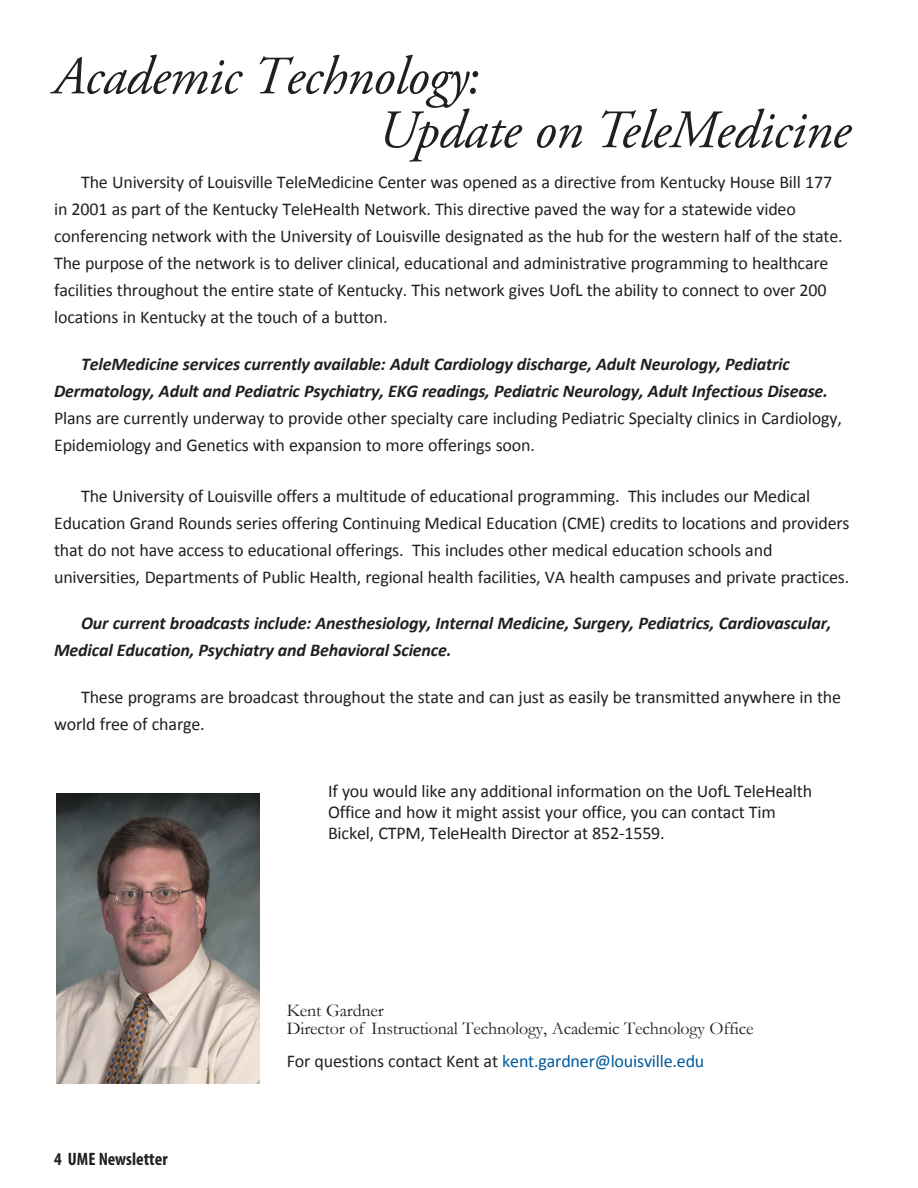
<style>
.page{position:relative;width:918px;height:1188px;background:#fff}
.page>*{position:absolute;margin:0;border:0;box-sizing:border-box;transform-origin:0 0}
.t1{font:italic 54px/53.8px "Adobe Garamond Pro";letter-spacing:-.01em;color:#231f20}
.t2{font:18px/27px "Calibri";letter-spacing:-.01em;color:#231f20}
.t3{font:italic 700 18px/27px "Calibri";letter-spacing:-.01em;color:#231f20}
.t4{font:18px/18px "Garamond";letter-spacing:-.01em;color:#231f20}
.t5{font:18px "Calibri";letter-spacing:-.01em;color:#00599b}
.t6{font:700 condensed 18px "Myriad Pro";color:#231f20}
.s1{font-family:"Minion Pro"}
.s2{color:#231f20}
</style>
<div class="page">
<img style="left:57px;top:793px;width:202px;height:291px">
<h1 class="t1" style="left:378px;top:51px;width:474px;text-indent:-324px">Academic Technology<span class="s1">:<br></span>Update on TeleMedicine</h1>
<p class="t2" style="left:54px;top:169px;width:790px;text-indent:27px">The University of Louisville TeleMedicine Center was opened as a directive from Kentucky House Bill 177 in 2001 as part of the Kentucky TeleHealth Network. This directive paved the way for a statewide video conferencing network with the University of Louisville designated as the hub for the western half of the state.<br>The purpose of the network is to deliver clinical, educational and administrative programming to healthcare facilities throughout the entire state of Kentucky. This network gives UofL the ability to connect to over 200 locations in Kentucky at the touch of a button.</p>
<p class="t3" style="left:54px;top:351px;width:775px;text-indent:27px">TeleMedicine services currently available: Adult Cardiology discharge, Adult Neurology, Pediatric<br>Dermatology, Adult and Pediatric Psychiatry, EKG readings, Pediatric Neurology, Adult Infectious Disease.</p>
<p class="t2" style="left:54px;top:405px;width:789px">Plans are currently underway to provide other specialty care including Pediatric Specialty clinics in Cardiology,<br>Epidemiology and Genetics with expansion to more offerings soon.</p>
<p class="t2" style="left:54px;top:482px;width:797px;text-indent:27px">The University of Louisville offers a multitude of educational programming. This includes our Medical Education Grand Rounds series offering Continuing Medical Education (CME) credits to locations and providers that do not have access to educational offerings. This includes other medical education schools and universities, Departments of Public Health, regional health facilities, VA health campuses and private practices.</p>
<p class="t3" style="left:54px;top:610px;width:779px;text-indent:27px">Our current broadcasts include: Anesthesiology, Internal Medicine, Surgery, Pediatrics, Cardiovascular,<br>Medical Education, Psychiatry and Behavioral Science.</p>
<p class="t2" style="left:54px;top:684px;width:789px;text-indent:27px">These programs are broadcast throughout the state and can just as easily be transmitted anywhere in the world free of charge.</p>
<p class="t2" style="left:328px;top:781px;width:486px;line-height:21px">If you would like any additional information on the UofL TeleHealth<br>Office and how it might assist your office, you can contact Tim<br>Bickel, CTPM, TeleHealth Director at 852-1559.</p>
<p class="t4" style="left:287px;top:1001px;width:468px">Kent Gardner<br>Director of Instructional Technology, Academic Technology Office</p>
<p class="t6" style="left:54px;top:1147px;width:115px">4 UME Newsletter</p>
<p class="t5" style="left:287px;top:1049px;width:419px"><span class="s2">For questions contact Kent at</span> kent.gardner@louisville.edu</p>
</div>
